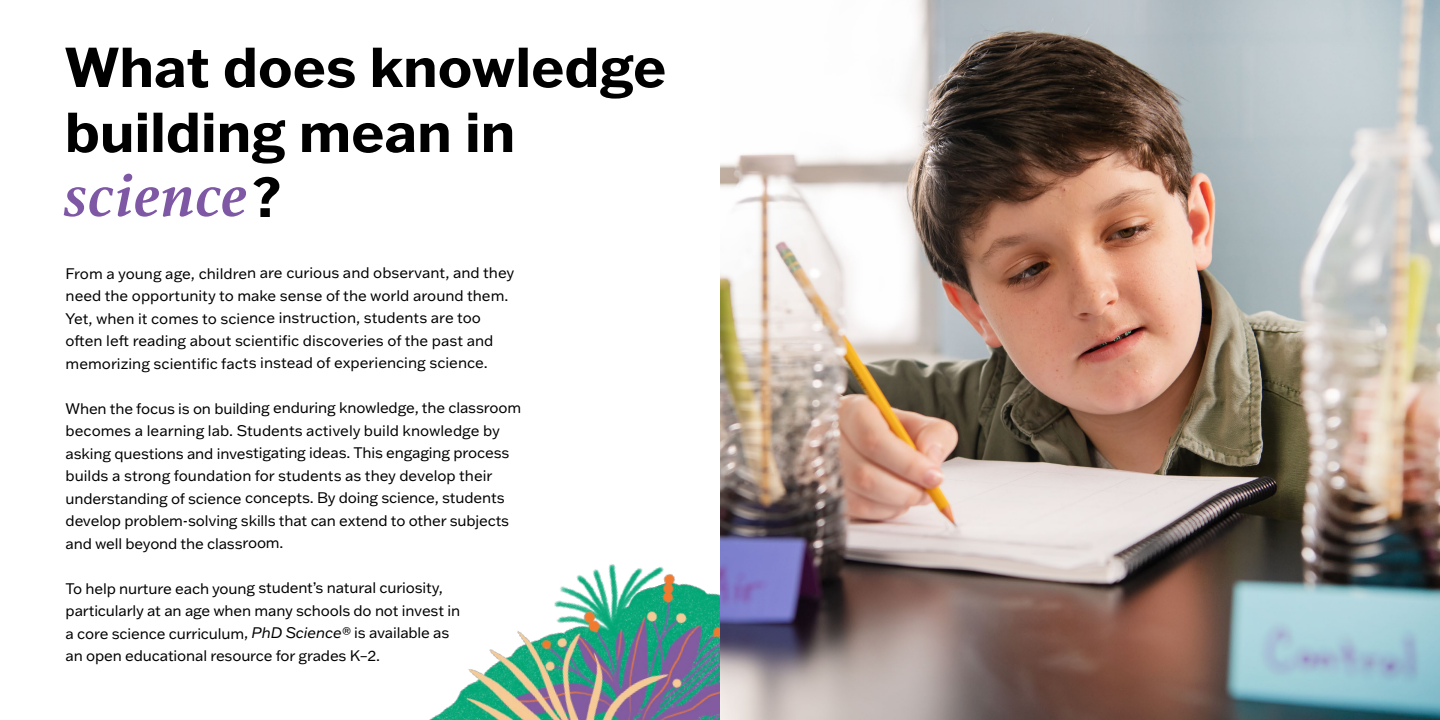
<style>
.page{position:relative;width:1440px;height:720px;background:#fff}
.page>*{position:absolute;margin:0;border:0;box-sizing:border-box;transform-origin:0 0}
.t1{font:italic 700 65px "Athelas";letter-spacing:.02em;color:#7f58a5}
.t2{font:700 55px "Franklin Gothic ATF";color:#000}
.t3{font:15px/22.5px "Franklin Gothic ATF";letter-spacing:-.01em;color:#000}
.s1{font-style:italic}
</style>
<div class="page">
<img style="left:429px;top:564px;width:291px;height:156px">
<img style="left:720px;top:0;width:720px;height:720px">
<h2 class="t2" style="left:65px;top:30px;width:603px">What does knowledge</h2>
<h2 class="t2" style="left:65px;top:95px;width:452px">building mean in</h2>
<h2 class="t2" style="left:252px;top:160px;width:31px">?</h2>
<h1 class="t1" style="left:65px;top:158px;width:185px">science</h1>
<p class="t3" style="left:66px;top:261px;width:450px">From a young age, children are curious and observant, and they need the opportunity to make sense of the world around them.<br>Yet, when it comes to science instruction, students are too often left reading about scientific discoveries of the past and memorizing scientific facts instead of experiencing science.</p>
<p class="t3" style="left:66px;top:396px;width:457px">When the focus is on building enduring knowledge, the classroom becomes a learning lab. Students actively build knowledge by asking questions and investigating ideas. This engaging process builds a strong foundation for students as they develop their understanding of science concepts. By doing science, students develop problem-solving skills that can extend to other subjects and well beyond the classroom.</p>
<p class="t3" style="left:66px;top:576px;width:396px">To help nurture each young student’s natural curiosity, particularly at an age when many schools do not invest in a core science curriculum, <span class="s1">PhD Science®</span> is available as an open educational resource for grades K–2.</p>
</div>
